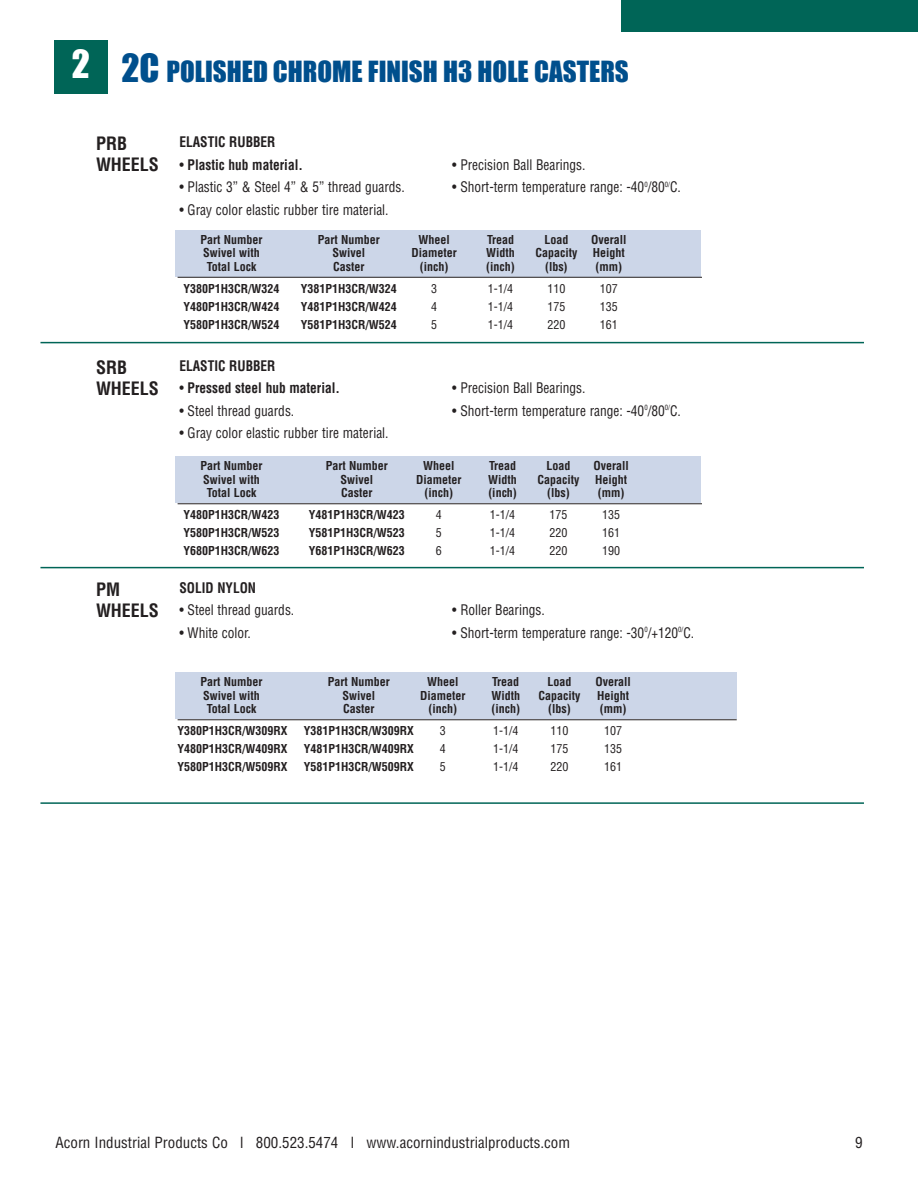
<style>
.page{position:relative;width:918px;height:1188px;background:#fff}
.page>*{position:absolute;margin:0;border:0;box-sizing:border-box;transform-origin:0 0}
.t1{font:27px "Impact";color:#004f8d}
.t2{font:700 condensed 18px/21px "Helvetica";color:#231f20}
.t3{font:condensed 15px "Helvetica";color:#231f20}
.t4{font:condensed 14.25px "Helvetica";color:#231f20;scale:.94 1}
.t5{font:700 condensed 14.25px "Helvetica";color:#231f20;scale:.94 1}
.t6{font:700 condensed 12px "Helvetica";color:#231f20}
.t7{font:condensed 12px "Helvetica";color:#231f20}
.s1{font-size:36px}
.s2{font-weight:400}
</style>
<div class="page">
<div style="left:54px;top:40px;width:54px;height:54px;background:#006557"></div>
<div style="left:621px;top:0;width:297px;height:32px;background:#006557"></div>
<hr style="left:40px;top:342px;width:824px;height:1px;background:#006557">
<div style="left:176px;top:230px;width:525px;height:47px;background:#ccd6e8"></div>
<hr style="left:178px;top:277px;width:524px;height:1px;background:#231f20">
<hr style="left:40px;top:567px;width:824px;height:1px;background:#006557">
<div style="left:176px;top:457px;width:525px;height:46px;background:#ccd6e8"></div>
<hr style="left:178px;top:504px;width:524px;height:1px;background:#231f20">
<hr style="left:40px;top:802px;width:824px;height:2px;background:#006557">
<div style="left:176px;top:673px;width:561px;height:46px;background:#ccd6e8"></div>
<hr style="left:178px;top:720px;width:559px;height:1px;background:#231f20">
<h1 class="t1" style="left:72px;top:57px;width:558px"><sup>2</sup> <span class="s1">2C</span> POLISHED CHROME FINISH H3 HOLE CASTERS</h1>
<h2 class="t2" style="left:96px;top:133px;width:64px">PRB<br>WHEELS</h2>
<p class="t5" style="left:179px;top:134px;width:104px">ELASTIC RUBBER</p>
<p class="t5" style="left:179px;top:156px;width:133px"><span class="s2">•</span> Plastic hub material.</p>
<p class="t4" style="left:179px;top:179px;width:241px">• Plastic 3” &amp; Steel 4” &amp; 5” thread guards.</p>
<p class="t4" style="left:179px;top:201px;width:224px">• Gray color elastic rubber tire material.</p>
<p class="t4" style="left:452px;top:156px;width:143px">• Precision Ball Bearings.</p>
<p class="t4" style="left:452px;top:179px;width:245px">• Short-term temperature range: -40<sup>0</sup>/80<sup>0/</sup>C.</p>
<p class="t6" style="left:201px;top:233px;width:63px">Part Number</p>
<p class="t6" style="left:318px;top:233px;width:63px">Part Number</p>
<p class="t6" style="left:418px;top:233px;width:33px">Wheel</p>
<p class="t6" style="left:487px;top:233px;width:29px">Tread</p>
<p class="t6" style="left:544px;top:233px;width:25px">Load</p>
<p class="t6" style="left:591px;top:233px;width:37px">Overall</p>
<p class="t6" style="left:203px;top:246px;width:58px">Swivel with</p>
<p class="t6" style="left:332px;top:246px;width:34px">Swivel</p>
<p class="t6" style="left:411px;top:246px;width:47px">Diameter</p>
<p class="t6" style="left:486px;top:246px;width:30px">Width</p>
<p class="t6" style="left:535px;top:246px;width:43px">Capacity</p>
<p class="t6" style="left:593px;top:246px;width:34px">Height</p>
<p class="t6" style="left:207px;top:260px;width:51px">Total Lock</p>
<p class="t6" style="left:333px;top:260px;width:33px">Caster</p>
<p class="t6" style="left:420px;top:260px;width:30px">(inch)</p>
<p class="t6" style="left:486px;top:260px;width:30px">(inch)</p>
<p class="t6" style="left:545px;top:260px;width:24px">(lbs)</p>
<p class="t6" style="left:596px;top:260px;width:28px">(mm)</p>
<p class="t6" style="left:184px;top:281px;width:98px">Y380P1H3CR/W324</p>
<p class="t6" style="left:301px;top:281px;width:98px">Y381P1H3CR/W324</p>
<p class="t7" style="left:431px;top:281px;width:7px">3</p>
<p class="t7" style="left:488px;top:281px;width:27px">1-1/4</p>
<p class="t7" style="left:547px;top:281px;width:19px">110</p>
<p class="t7" style="left:600px;top:281px;width:19px">107</p>
<p class="t6" style="left:184px;top:299px;width:98px">Y480P1H3CR/W424</p>
<p class="t6" style="left:301px;top:299px;width:98px">Y481P1H3CR/W424</p>
<p class="t7" style="left:431px;top:299px;width:7px">4</p>
<p class="t7" style="left:488px;top:299px;width:27px">1-1/4</p>
<p class="t7" style="left:547px;top:299px;width:19px">175</p>
<p class="t7" style="left:600px;top:299px;width:19px">135</p>
<p class="t6" style="left:184px;top:317px;width:98px">Y580P1H3CR/W524</p>
<p class="t6" style="left:301px;top:317px;width:98px">Y581P1H3CR/W524</p>
<p class="t7" style="left:431px;top:317px;width:7px">5</p>
<p class="t7" style="left:488px;top:317px;width:27px">1-1/4</p>
<p class="t7" style="left:547px;top:317px;width:19px">220</p>
<p class="t7" style="left:600px;top:317px;width:19px">161</p>
<h2 class="t2" style="left:96px;top:357px;width:64px">SRB<br>WHEELS</h2>
<p class="t5" style="left:179px;top:357px;width:104px">ELASTIC RUBBER</p>
<p class="t5" style="left:179px;top:380px;width:172px"><span class="s2">•</span> Pressed steel hub material.</p>
<p class="t4" style="left:179px;top:402px;width:124px">• Steel thread guards.</p>
<p class="t4" style="left:179px;top:425px;width:224px">• Gray color elastic rubber tire material.</p>
<p class="t4" style="left:452px;top:380px;width:143px">• Precision Ball Bearings.</p>
<p class="t4" style="left:452px;top:402px;width:245px">• Short-term temperature range: -40<sup>0</sup>/80<sup>0/</sup>C.</p>
<p class="t6" style="left:201px;top:459px;width:63px">Part Number</p>
<p class="t6" style="left:326px;top:459px;width:63px">Part Number</p>
<p class="t6" style="left:423px;top:459px;width:33px">Wheel</p>
<p class="t6" style="left:489px;top:459px;width:29px">Tread</p>
<p class="t6" style="left:546px;top:459px;width:26px">Load</p>
<p class="t6" style="left:593px;top:459px;width:37px">Overall</p>
<p class="t6" style="left:203px;top:473px;width:58px">Swivel with</p>
<p class="t6" style="left:341px;top:473px;width:34px">Swivel</p>
<p class="t6" style="left:416px;top:473px;width:47px">Diameter</p>
<p class="t6" style="left:488px;top:473px;width:30px">Width</p>
<p class="t6" style="left:537px;top:473px;width:43px">Capacity</p>
<p class="t6" style="left:595px;top:473px;width:34px">Height</p>
<p class="t6" style="left:207px;top:486px;width:51px">Total Lock</p>
<p class="t6" style="left:341px;top:486px;width:33px">Caster</p>
<p class="t6" style="left:425px;top:486px;width:30px">(inch)</p>
<p class="t6" style="left:488px;top:486px;width:30px">(inch)</p>
<p class="t6" style="left:547px;top:486px;width:24px">(lbs)</p>
<p class="t6" style="left:598px;top:486px;width:28px">(mm)</p>
<p class="t6" style="left:184px;top:508px;width:98px">Y480P1H3CR/W423</p>
<p class="t6" style="left:309px;top:508px;width:98px">Y481P1H3CR/W423</p>
<p class="t7" style="left:436px;top:508px;width:7px">4</p>
<p class="t7" style="left:490px;top:508px;width:27px">1-1/4</p>
<p class="t7" style="left:549px;top:508px;width:19px">175</p>
<p class="t7" style="left:602px;top:508px;width:19px">135</p>
<p class="t6" style="left:184px;top:526px;width:98px">Y580P1H3CR/W523</p>
<p class="t6" style="left:309px;top:526px;width:98px">Y581P1H3CR/W523</p>
<p class="t7" style="left:436px;top:526px;width:7px">5</p>
<p class="t7" style="left:490px;top:526px;width:27px">1-1/4</p>
<p class="t7" style="left:549px;top:526px;width:19px">220</p>
<p class="t7" style="left:602px;top:526px;width:19px">161</p>
<p class="t6" style="left:184px;top:544px;width:98px">Y680P1H3CR/W623</p>
<p class="t6" style="left:309px;top:544px;width:98px">Y681P1H3CR/W623</p>
<p class="t7" style="left:436px;top:544px;width:7px">6</p>
<p class="t7" style="left:490px;top:544px;width:27px">1-1/4</p>
<p class="t7" style="left:549px;top:544px;width:19px">220</p>
<p class="t7" style="left:602px;top:544px;width:19px">190</p>
<h2 class="t2" style="left:96px;top:579px;width:64px">PM<br>WHEELS</h2>
<p class="t5" style="left:179px;top:579px;width:83px">SOLID NYLON</p>
<p class="t4" style="left:179px;top:602px;width:124px">• Steel thread guards.</p>
<p class="t4" style="left:179px;top:624px;width:78px">• White color.</p>
<p class="t4" style="left:452px;top:602px;width:100px">• Roller Bearings.</p>
<p class="t4" style="left:452px;top:624px;width:259px">• Short-term temperature range: -30<sup>0</sup>/+120<sup>0/</sup>C.</p>
<p class="t6" style="left:201px;top:675px;width:63px">Part Number</p>
<p class="t6" style="left:328px;top:675px;width:63px">Part Number</p>
<p class="t6" style="left:427px;top:675px;width:33px">Wheel</p>
<p class="t6" style="left:492px;top:675px;width:29px">Tread</p>
<p class="t6" style="left:547px;top:675px;width:25px">Load</p>
<p class="t6" style="left:595px;top:675px;width:37px">Overall</p>
<p class="t6" style="left:203px;top:689px;width:58px">Swivel with</p>
<p class="t6" style="left:343px;top:689px;width:34px">Swivel</p>
<p class="t6" style="left:420px;top:689px;width:47px">Diameter</p>
<p class="t6" style="left:491px;top:689px;width:30px">Width</p>
<p class="t6" style="left:538px;top:689px;width:43px">Capacity</p>
<p class="t6" style="left:597px;top:689px;width:34px">Height</p>
<p class="t6" style="left:207px;top:702px;width:51px">Total Lock</p>
<p class="t6" style="left:343px;top:702px;width:33px">Caster</p>
<p class="t6" style="left:429px;top:702px;width:30px">(inch)</p>
<p class="t6" style="left:491px;top:702px;width:30px">(inch)</p>
<p class="t6" style="left:548px;top:702px;width:24px">(lbs)</p>
<p class="t6" style="left:600px;top:702px;width:28px">(mm)</p>
<p class="t6" style="left:178px;top:724px;width:112px">Y380P1H3CR/W309RX</p>
<p class="t6" style="left:304px;top:724px;width:112px">Y381P1H3CR/W309RX</p>
<p class="t7" style="left:440px;top:724px;width:7px">3</p>
<p class="t7" style="left:493px;top:724px;width:27px">1-1/4</p>
<p class="t7" style="left:550px;top:724px;width:19px">110</p>
<p class="t7" style="left:604px;top:724px;width:19px">107</p>
<p class="t6" style="left:178px;top:742px;width:112px">Y480P1H3CR/W409RX</p>
<p class="t6" style="left:304px;top:742px;width:112px">Y481P1H3CR/W409RX</p>
<p class="t7" style="left:440px;top:742px;width:7px">4</p>
<p class="t7" style="left:493px;top:742px;width:27px">1-1/4</p>
<p class="t7" style="left:550px;top:742px;width:19px">175</p>
<p class="t7" style="left:604px;top:742px;width:19px">135</p>
<p class="t6" style="left:178px;top:760px;width:112px">Y580P1H3CR/W509RX</p>
<p class="t6" style="left:304px;top:760px;width:112px">Y581P1H3CR/W509RX</p>
<p class="t7" style="left:440px;top:760px;width:7px">5</p>
<p class="t7" style="left:493px;top:760px;width:27px">1-1/4</p>
<p class="t7" style="left:550px;top:760px;width:19px">220</p>
<p class="t7" style="left:604px;top:760px;width:19px">161</p>
<p class="t3" style="left:56px;top:1134px;width:516px">Acorn Industrial Products Co l 800.523.5474 l www.acornindustrialproducts.com</p>
<p class="t3" style="left:855px;top:1134px;width:9px">9</p>
</div>
